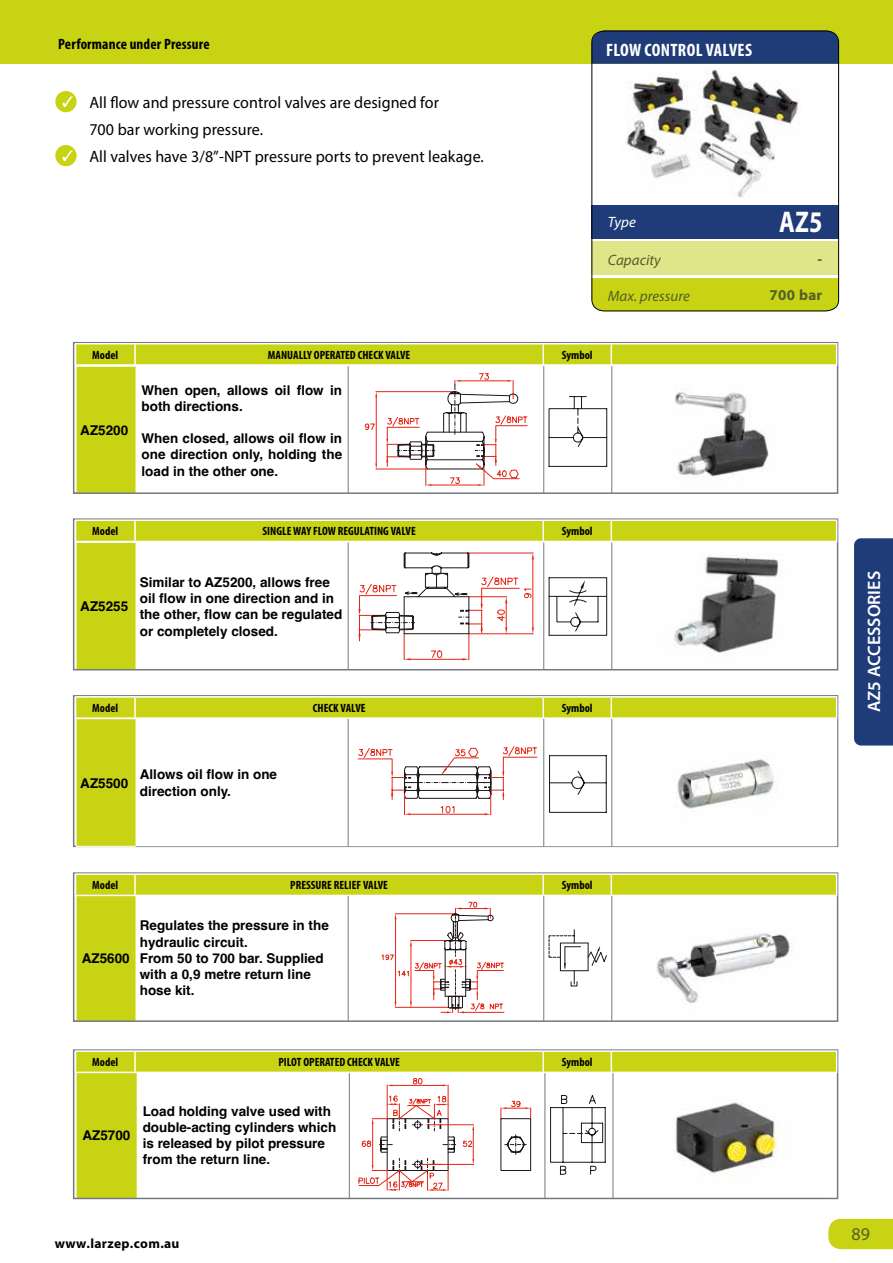
<style>
.page{position:relative;width:893px;height:1263px;background:#fff}
.page>*{position:absolute;margin:0;border:0;box-sizing:border-box;transform-origin:0 0}
.t1{font:700 30px "Myriad Pro";color:#fff;scale:.8 1}
.t2{font:700 condensed 18px "Myriad Pro";letter-spacing:.02em;color:#fff}
.t3{font:600 18px "Myriad Pro";color:#fff}
.t4{font:18px "Myriad Pro";color:#535e2a}
.t5{font:16.5px/27px "Myriad Pro";letter-spacing:.005em;color:#000}
.t6{font:700 condensed 15px "Myriad Pro";letter-spacing:.01em;color:#000}
.t7{font:italic 15px "Myriad Pro";color:#535e2a}
.t8{font:700 15px "Myriad Pro";letter-spacing:.025em;color:#535e2a}
.t9{font:italic 15px "Myriad Pro";color:#fff}
.t10{font:700 13.5px/16.2px "Helvetica";color:#000}
.t11{font:700 13.5px "Myriad Pro";letter-spacing:.025em;color:#000}
.t12{font:700 condensed 12px "Myriad Pro";color:#000}
</style>
<div class="page">
<div style="left:0;top:0;width:893px;height:64px;background:#c8d413"></div>
<div style="left:854px;top:538px;width:39px;height:207px;background:#1f3c78"></div>
<div style="left:828px;top:1219px;width:65px;height:30px;background:#c8d413"></div>
<svg style="left:591px;top:30px;width:248px;height:282px"></svg>
<div style="left:76px;top:366px;width:60px;height:128px;background:#c8d413"></div>
<hr style="left:76px;top:366px;width:60px;height:1px;background:#fff">
<hr style="left:76px;top:366px;width:1px;height:128px;background:#fff">
<hr style="left:348px;top:366px;width:1px;height:128px;background:#74797f">
<hr style="left:543px;top:366px;width:1px;height:128px;background:#74797f">
<hr style="left:612px;top:366px;width:1px;height:128px;background:#74797f">
<div style="left:76px;top:542px;width:60px;height:128px;background:#c8d413"></div>
<svg style="left:347px;top:542px;width:265px;height:125px"></svg>
<hr style="left:76px;top:542px;width:60px;height:1px;background:#fff">
<hr style="left:76px;top:543px;width:1px;height:127px;background:#fff">
<hr style="left:348px;top:542px;width:1px;height:128px;background:#74797f">
<hr style="left:543px;top:542px;width:1px;height:128px;background:#74797f">
<hr style="left:612px;top:542px;width:1px;height:128px;background:#74797f">
<div style="left:76px;top:894px;width:60px;height:127px;background:#c8d413"></div>
<svg style="left:347px;top:896px;width:265px;height:123px"></svg>
<hr style="left:76px;top:894px;width:1px;height:127px;background:#fff">
<hr style="left:348px;top:894px;width:1px;height:127px;background:#74797f">
<hr style="left:543px;top:894px;width:1px;height:127px;background:#74797f">
<hr style="left:612px;top:894px;width:1px;height:127px;background:#74797f">
<div style="left:76px;top:1071px;width:61px;height:128px;background:#c8d413"></div>
<svg style="left:348px;top:1073px;width:265px;height:123px"></svg>
<hr style="left:76px;top:1071px;width:1px;height:127px;background:#fff">
<hr style="left:349px;top:1071px;width:1px;height:128px;background:#74797f">
<hr style="left:545px;top:1071px;width:1px;height:128px;background:#74797f">
<hr style="left:613px;top:1071px;width:1px;height:128px;background:#74797f">
<div style="left:73px;top:1049px;width:765px;height:150px;border:2px solid #74797f"></div>
<div style="left:73px;top:872px;width:765px;height:150px;border:2px solid #74797f"></div>
<div style="left:73px;top:342px;width:765px;height:152px;border:2px solid #74797f"></div>
<div style="left:73px;top:518px;width:765px;height:152px;border:2px solid #74797f"></div>
<div style="left:76px;top:719px;width:60px;height:127px;background:#c8d413"></div>
<svg style="left:347px;top:719px;width:265px;height:127px"></svg>
<hr style="left:76px;top:719px;width:1px;height:127px;background:#fff">
<hr style="left:348px;top:719px;width:1px;height:127px;background:#74797f">
<hr style="left:543px;top:719px;width:1px;height:127px;background:#74797f">
<hr style="left:612px;top:719px;width:1px;height:127px;background:#74797f">
<svg style="left:359px;top:1078px;width:172px;height:113px"></svg>
<svg style="left:550px;top:1094px;width:56px;height:81px"></svg>
<img style="left:675px;top:1102px;width:111px;height:74px">
<svg style="left:382px;top:902px;width:122px;height:111px"></svg>
<svg style="left:549px;top:929px;width:58px;height:57px"></svg>
<img style="left:656px;top:932px;width:134px;height:71px">
<svg style="left:358px;top:552px;width:176px;height:108px"></svg>
<svg style="left:549px;top:577px;width:58px;height:59px"></svg>
<img style="left:674px;top:555px;width:105px;height:101px">
<svg style="left:358px;top:746px;width:179px;height:69px"></svg>
<svg style="left:549px;top:755px;width:58px;height:58px"></svg>
<img style="left:675px;top:759px;width:99px;height:50px">
<img style="left:621px;top:66px;width:181px;height:132px">
<svg style="left:365px;top:373px;width:242px;height:113px"></svg>
<img style="left:674px;top:392px;width:95px;height:88px">
<hr style="left:75px;top:343px;width:60px;height:1px;background:#fff">
<hr style="left:135px;top:343px;width:408px;height:1px;background:#fff">
<hr style="left:543px;top:343px;width:68px;height:1px;background:#fff">
<hr style="left:611px;top:343px;width:226px;height:1px;background:#fff">
<div style="left:75px;top:344px;width:762px;height:20px;background:#c8d413"></div>
<hr style="left:75px;top:364px;width:60px;height:2px;background:#fff">
<hr style="left:611px;top:364px;width:226px;height:2px;background:#fff">
<div style="left:55px;top:91px;width:22px;height:21px;background:#c8d413;border-radius:50%"></div>
<svg style="left:63px;top:96px;width:10px;height:11px"></svg>
<div style="left:55px;top:145px;width:22px;height:21px;background:#c8d413;border-radius:50%"></div>
<svg style="left:63px;top:150px;width:10px;height:11px"></svg>
<hr style="left:75px;top:1050px;width:60px;height:2px;background:#fff">
<hr style="left:135px;top:1050px;width:408px;height:2px;background:#fff">
<hr style="left:543px;top:1050px;width:68px;height:2px;background:#fff">
<hr style="left:611px;top:1050px;width:226px;height:2px;background:#fff">
<svg style="left:75px;top:1051px;width:762px;height:21px;background:#cbd623"></svg>
<hr style="left:75px;top:1072px;width:60px;height:1px;background:#fff">
<hr style="left:135px;top:1072px;width:408px;height:1px;background:#fff">
<hr style="left:543px;top:1072px;width:68px;height:1px;background:#fff">
<hr style="left:611px;top:1072px;width:226px;height:1px;background:#fff">
<hr style="left:75px;top:873px;width:60px;height:2px;background:#fff">
<hr style="left:135px;top:873px;width:408px;height:2px;background:#fff">
<hr style="left:543px;top:873px;width:68px;height:2px;background:#fff">
<hr style="left:611px;top:873px;width:226px;height:2px;background:#fff">
<svg style="left:75px;top:874px;width:762px;height:21px;background:#cbd623"></svg>
<hr style="left:75px;top:895px;width:60px;height:1px;background:#fff">
<hr style="left:135px;top:895px;width:408px;height:1px;background:#fff">
<hr style="left:543px;top:895px;width:68px;height:1px;background:#fff">
<hr style="left:611px;top:895px;width:226px;height:1px;background:#fff">
<hr style="left:75px;top:519px;width:60px;height:2px;background:#fff">
<hr style="left:135px;top:519px;width:408px;height:2px;background:#fff">
<hr style="left:543px;top:519px;width:68px;height:2px;background:#fff">
<hr style="left:611px;top:519px;width:226px;height:2px;background:#fff">
<svg style="left:75px;top:520px;width:762px;height:21px;background:#cbd623"></svg>
<hr style="left:75px;top:541px;width:60px;height:1px;background:#fff">
<hr style="left:611px;top:541px;width:226px;height:1px;background:#fff">
<div style="left:75px;top:697px;width:762px;height:20px;background:#c8d413"></div>
<p class="t6" style="left:58px;top:34px;width:153px">Performance under Pressure</p>
<p class="t5" style="left:89px;top:89px;width:396px">All flow and pressure control valves are designed for<br>700 bar working pressure.<br>All valves have 3/8”-NPT pressure ports to prevent leakage.</p>
<h2 class="t2" style="left:606px;top:39px;width:148px">FLOW CONTROL VALVES</h2>
<p class="t9" style="left:608px;top:213px;width:29px">Type</p>
<p class="t7" style="left:608px;top:251px;width:54px">Capacity</p>
<p class="t7" style="left:608px;top:287px;width:83px">Max. pressure</p>
<h1 class="t1" style="left:779px;top:202px;width:56px">AZ5</h1>
<p class="t8" style="left:817px;top:249px;width:6px">-</p>
<p class="t8" style="left:769px;top:285px;width:54px">700 bar</p>
<p class="t12" style="left:92px;top:347px;width:27px">Model</p>
<p class="t12" style="left:268px;top:347px;width:144px">MANUALLY OPERATED CHECK VALVE</p>
<p class="t12" style="left:562px;top:347px;width:32px">Symbol</p>
<p class="t10" style="left:80px;top:424px;width:50px">AZ5200</p>
<p class="t10" style="left:142px;top:383px;width:202px">When open, allows oil flow in both directions.</p>
<p class="t10" style="left:142px;top:432px;width:202px;text-align:justify">When closed, allows oil flow in one direction only, holding the load in the other one.</p>
<p class="t12" style="left:92px;top:524px;width:27px">Model</p>
<p class="t12" style="left:263px;top:524px;width:155px">SINGLE WAY FLOW REGULATING VALVE</p>
<p class="t12" style="left:562px;top:524px;width:32px">Symbol</p>
<p class="t10" style="left:80px;top:600px;width:50px">AZ5255</p>
<p class="t10" style="left:140px;top:576px;width:204px">Similar to AZ5200, allows free oil flow in one direction and in the other, flow can be regulated or completely closed.</p>
<p class="t12" style="left:92px;top:700px;width:27px">Model</p>
<p class="t12" style="left:313px;top:700px;width:54px">CHECK VALVE</p>
<p class="t12" style="left:562px;top:700px;width:32px">Symbol</p>
<p class="t10" style="left:80px;top:776px;width:50px">AZ5500</p>
<p class="t10" style="left:140px;top:768px;width:139px">Allows oil flow in one direction only.</p>
<h2 class="t3" style="left:863px;top:712px;width:143px;rotate:-90deg">AZ5 ACCESSORIES</h2>
<p class="t12" style="left:92px;top:878px;width:27px">Model</p>
<p class="t12" style="left:290px;top:878px;width:99px">PRESSURE RELIEF VALVE</p>
<p class="t12" style="left:562px;top:878px;width:32px">Symbol</p>
<p class="t10" style="left:82px;top:951px;width:50px">AZ5600</p>
<p class="t10" style="left:140px;top:919px;width:191px">Regulates the pressure in the hydraulic circuit.<br>From 50 to 700 bar. Supplied with a 0,9 metre return line hose kit.</p>
<p class="t12" style="left:92px;top:1055px;width:27px">Model</p>
<p class="t12" style="left:278px;top:1055px;width:123px">PILOT OPERATED CHECK VALVE</p>
<p class="t12" style="left:562px;top:1055px;width:32px">Symbol</p>
<p class="t10" style="left:82px;top:1129px;width:50px">AZ5700</p>
<p class="t10" style="left:143px;top:1104px;width:195px">Load holding valve used with double-acting cylinders which is released by pilot pressure from the return line.</p>
<p class="t11" style="left:55px;top:1235px;width:126px">www.larzep.com.au</p>
<h2 class="t4" style="left:851px;top:1222px;width:20px">89</h2>
</div>
